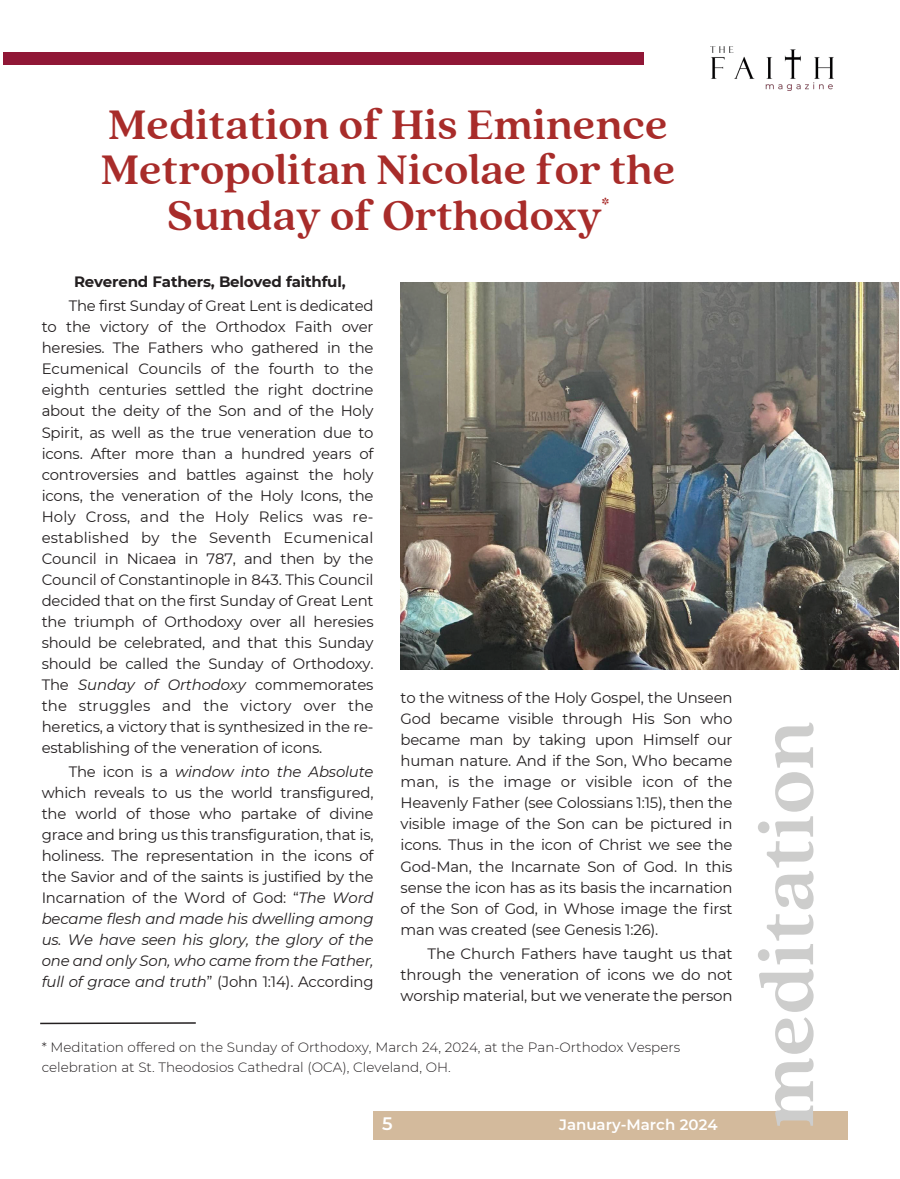
<style>
.page{position:relative;width:900px;height:1179px;background:#fff}
.page>*{position:absolute;margin:0;border:0;box-sizing:border-box;transform-origin:0 0}
.t1{font:700 82.5px "Quincy CF";color:#cdcdcc}
.t2{font:700 45px/45px "Quincy CF";color:#a82c2a;text-align:center}
.t3{font:600 18px "Montserrat";color:#fff}
.t4{font:15px/21px "Montserrat";letter-spacing:-.015em;color:#231f20;text-align:justify}
.t5{font:700 15px "Montserrat";letter-spacing:-.015em;color:#231f20}
.t6{font:600 15px "Montserrat";color:#fff}
.t7{font:300 13.5px/19.8px "Montserrat";color:#231f20}
.s1{font-style:italic}
</style>
<div class="page">
<div style="left:373px;top:1110px;width:474px;height:29px;background:#d3ba9c"></div>
<div style="left:3px;top:52px;width:766px;height:13px;background:#901736"></div>
<div style="left:644px;top:31px;width:229px;height:75px;background:#fff"></div>
<img style="left:400px;top:282px;width:498px;height:387px">
<svg style="left:40px;top:1022px;width:156px;height:2px"></svg>
<p class="t2" style="left:101px;top:105px;width:576px">Meditation of His Eminence<br>Metropolitan Nicolae for the<br>Sunday of Orthodoxy<sup>*</sup></p>
<p class="t5" style="left:74px;top:273px;width:273px">Reverend Fathers, Beloved faithful,</p>
<p class="t4" style="left:42px;top:295px;width:333px;text-indent:27px">The first Sunday of Great Lent is dedicated to the victory of the Orthodox Faith over heresies. The Fathers who gathered in the Ecumenical Councils of the fourth to the eighth centuries settled the right doctrine about the deity of the Son and of the Holy Spirit, as well as the true veneration due to icons. After more than a hundred years of controversies and battles against the holy icons, the veneration of the Holy Icons, the Holy Cross, and the Holy Relics was re&shy;established by the Seventh Ecumenical Council in Nicaea in 787, and then by the Council of Constantinople in 843. This Council decided that on the first Sunday of Great Lent the triumph of Orthodoxy over all heresies should be celebrated, and that this Sunday should be called the Sunday of Orthodoxy.<br>The <span class="s1">Sunday of Orthodoxy</span> commemorates the struggles and the victory over the heretics, a victory that is synthesized in the re&shy;establishing of the veneration of icons.</p>
<p class="t4" style="left:42px;top:760px;width:333px;text-indent:27px">The icon is a <span class="s1">window into the Absolute </span>which reveals to us the world transfigured, the world of those who partake of divine grace and bring us this transfiguration, that is, holiness. The representation in the icons of the Savior and of the saints is justified by the Incarnation of the Word of God: “<span class="s1">The Word became flesh and made his dwelling among us. We have seen his glory, the glory of the one and only Son, who came from the Father, full of grace and truth</span>” (John 1:14). According</p>
<p class="t4" style="left:400px;top:687px;width:333px">to the witness of the Holy Gospel, the Unseen God became visible through His Son who became man by taking upon Himself our human nature. And if the Son, Who became man, is the image or visible icon of the Heavenly Father (see Colossians 1:15), then the visible image of the Son can be pictured in icons. Thus in the icon of Christ we see the God-Man, the Incarnate Son of God. In this sense the icon has as its basis the incarnation of the Son of God, in Whose image the first man was created (see Genesis 1:26).</p>
<p class="t4" style="left:400px;top:942px;width:333px;text-indent:27px">The Church Fathers have taught us that through the veneration of icons we do not worship material, but we venerate the person</p>
<p class="t7" style="left:42px;top:1037px;width:640px">* Meditation offered on the Sunday of Orthodoxy, March 24, 2024, at the Pan-Orthodox Vespers celebration at St. Theodosios Cathedral (OCA), Cleveland, OH.</p>
<p class="t3" style="left:382px;top:1112px;width:12px">5</p>
<p class="t6" style="left:559px;top:1114px;width:160px">January-March 2024</p>
<p class="t1" style="left:749px;top:1127px;width:408px;rotate:-90deg">meditation</p>
</div>
